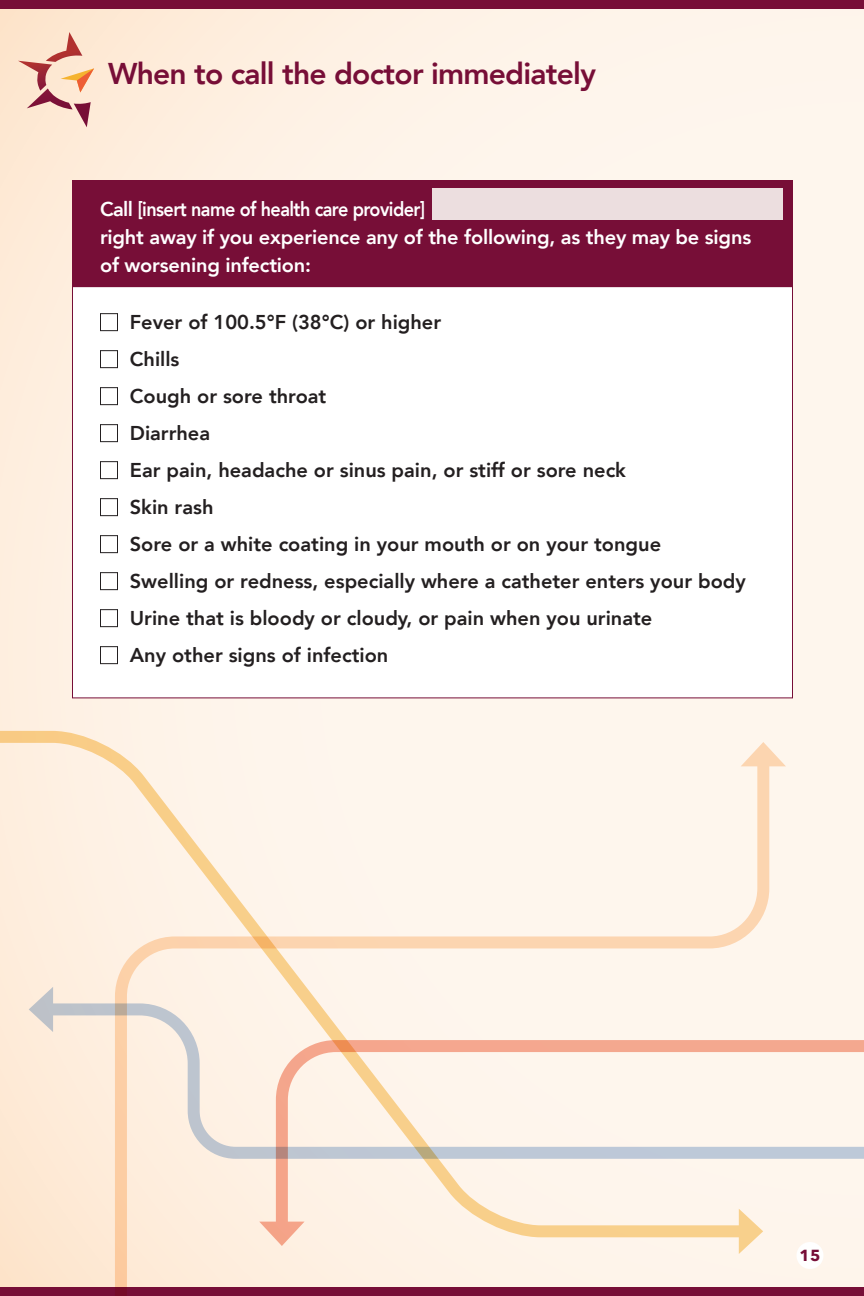
<style>
.page{position:relative;width:864px;height:1296px;background:#fff}
.page>*{position:absolute;margin:0;border:0;box-sizing:border-box;transform-origin:0 0}
.section_title{font:800 30px "Avenir";letter-spacing:-.025em;color:#770e37}
.body_copy_1{font:800 20px "Avenir";color:#231f20}
.body_copy_1-2{font:800 20px/28px "Avenir";letter-spacing:-.01em;color:#fff}
.body_copy_1-3{font:800 20px "Avenir";letter-spacing:-.03em;color:#fff}
.t1{font:700 16px "Avenir Next";color:#770e37}
</style>
<div class="page">
<div style="left:0;top:0;width:864px;height:1296px;background:linear-gradient(to right,#feecdb,#fdf6f0)"></div>
<div style="left:796px;top:1242px;width:28px;height:27px;background:#fff;border-radius:50%"></div>
<div style="left:0;top:0;width:864px;height:9px;background:#770e37"></div>
<div style="left:0;top:1287px;width:864px;height:9px;background:#770e37"></div>
<div style="left:775px;top:997px;width:89px;height:41px;background:#fef6ed"></div>
<svg style="left:0;top:729px;width:760px;height:514px;background:#fcecdc"></svg>
<svg style="left:113px;top:745px;width:662px;height:551px;background:#f9ebe0"></svg>
<svg style="left:741px;top:742px;width:45px;height:24px"></svg>
<svg style="left:270px;top:1038px;width:594px;height:205px;background:#f9eade"></svg>
<svg style="left:259px;top:1222px;width:46px;height:24px"></svg>
<div style="left:72px;top:282px;width:720px;height:416px;background:#fff"></div>
<div style="left:100px;top:313px;width:18px;height:18px;border:1px solid #231f20"></div>
<div style="left:100px;top:350px;width:18px;height:18px;border:1px solid #231f20"></div>
<div style="left:100px;top:387px;width:18px;height:18px;border:1px solid #231f20"></div>
<div style="left:100px;top:424px;width:18px;height:18px;border:1px solid #231f20"></div>
<div style="left:100px;top:461px;width:18px;height:18px;border:1px solid #231f20"></div>
<div style="left:100px;top:498px;width:18px;height:18px;border:1px solid #231f20"></div>
<div style="left:100px;top:535px;width:18px;height:18px;border:1px solid #231f20"></div>
<div style="left:100px;top:572px;width:18px;height:18px;border:1px solid #231f20"></div>
<div style="left:100px;top:609px;width:18px;height:18px;border:1px solid #231f20"></div>
<div style="left:100px;top:646px;width:18px;height:18px;border:1px solid #231f20"></div>
<svg style="left:18px;top:32px;width:76px;height:95px;background:#ebc4b3"></svg>
<div style="left:72px;top:180px;width:720px;height:107px;background:#770e37"></div>
<div style="left:432px;top:188px;width:351px;height:32px;background:#ecdedf"></div>
<p class="section_title" style="left:108px;top:50px;width:489px">When to call the doctor immediately</p>
<p class="body_copy_1-3" style="left:100px;top:193px;width:327px">Call [insert name of health care provider]</p>
<p class="body_copy_1-2" style="left:100px;top:223px;width:653px">right away if you experience any of the following, as they may be signs of worsening infection:</p>
<p class="body_copy_1" style="left:130px;top:307px;width:313px">Fever of 100.5°F (38°C) or higher</p>
<p class="body_copy_1" style="left:130px;top:344px;width:51px">Chills</p>
<p class="body_copy_1" style="left:130px;top:381px;width:198px">Cough or sore throat</p>
<p class="body_copy_1" style="left:130px;top:418px;width:82px">Diarrhea</p>
<p class="body_copy_1" style="left:130px;top:455px;width:498px">Ear pain, headache or sinus pain, or stiff or sore neck</p>
<p class="body_copy_1" style="left:130px;top:492px;width:85px">Skin rash</p>
<p class="body_copy_1" style="left:130px;top:529px;width:533px">Sore or a white coating in your mouth or on your tongue</p>
<p class="body_copy_1" style="left:130px;top:566px;width:618px">Swelling or redness, especially where a catheter enters your body</p>
<p class="body_copy_1" style="left:130px;top:603px;width:524px">Urine that is bloody or cloudy, or pain when you urinate</p>
<p class="body_copy_1" style="left:130px;top:640px;width:260px">Any other signs of infection</p>
<p class="t1" style="left:800px;top:1241px;width:22px">15</p>
</div>
